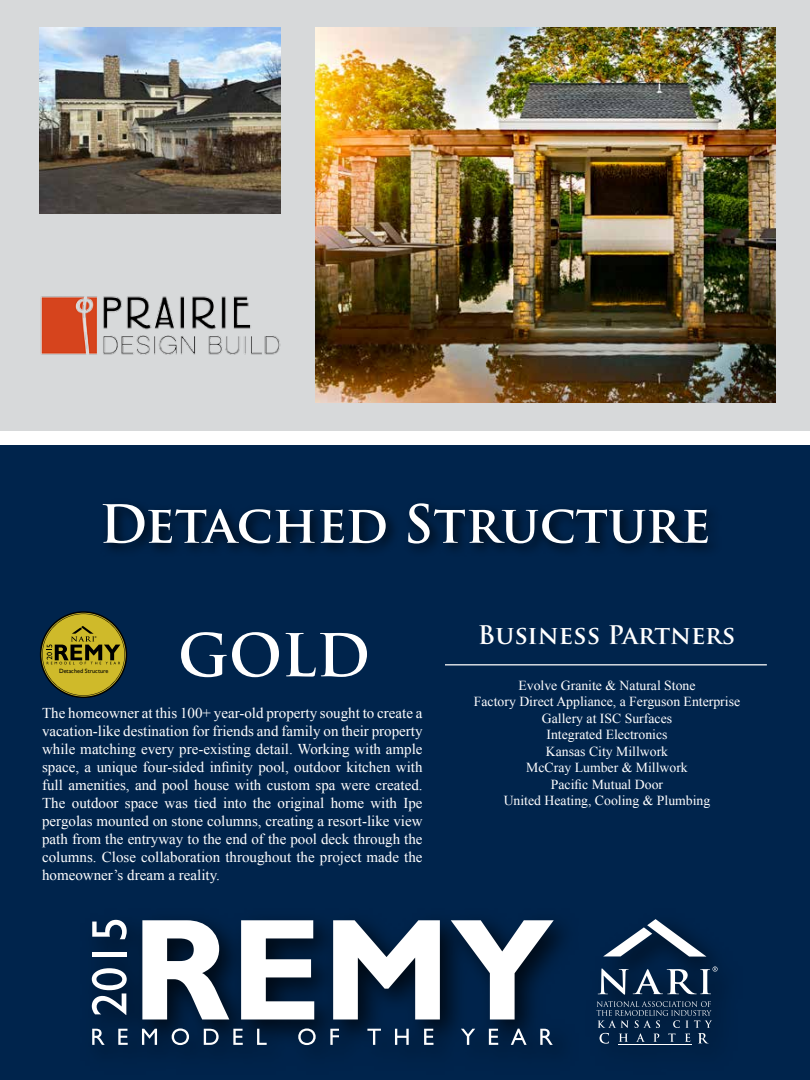
<style>
.page{position:relative;width:810px;height:1080px;background:#00244c}
.page>*{position:absolute;margin:0;border:0;box-sizing:border-box;transform-origin:0 0}
.t1{font:700 57.5px "Trajan Pro";color:#fff}
.t2{font:700 51.25px "Trajan Pro";color:#fff}
.t3{font:50px "Gill Sans";color:#fff}
.t4{font:700 25px "Trajan Pro";color:#fff}
.t5{font:15px/18px "Times New Roman";color:#fff;text-align:justify}
.t6{font:13.75px/16.5px "Times New Roman";color:#fff;text-align:center}
.t7{font:6.12px "Gill Sans";color:#000}
</style>
<div class="page">
<div style="left:0;top:0;width:810px;height:445px;background:#fff"></div>
<div style="left:0;top:0;width:810px;height:431px;background:#d7d9da"></div>
<img style="left:92px;top:920px;width:627px;height:129px">
<svg style="left:603px;top:919px;width:103px;height:38px"></svg>
<svg style="left:598px;top:966px;width:120px;height:29px"></svg>
<svg style="left:596px;top:1001px;width:116px;height:43px"></svg>
<hr style="left:618px;top:1044px;width:74px;height:1px;background:#fff">
<svg style="left:142px;top:920px;width:87px;height:99px;background:#a7afb8"></svg>
<svg style="left:241px;top:920px;width:73px;height:99px;background:#afb6be"></svg>
<svg style="left:333px;top:920px;width:107px;height:99px"></svg>
<svg style="left:451px;top:920px;width:103px;height:99px"></svg>
<svg style="left:92px;top:1029px;width:13px;height:16px"></svg>
<svg style="left:118px;top:1029px;width:10px;height:16px"></svg>
<svg style="left:142px;top:1029px;width:15px;height:16px"></svg>
<svg style="left:172px;top:1028px;width:17px;height:17px"></svg>
<svg style="left:204px;top:1029px;width:15px;height:16px"></svg>
<svg style="left:233px;top:1029px;width:10px;height:16px"></svg>
<svg style="left:257px;top:1029px;width:10px;height:16px"></svg>
<svg style="left:298px;top:1028px;width:18px;height:17px"></svg>
<svg style="left:330px;top:1029px;width:9px;height:16px"></svg>
<svg style="left:367px;top:1029px;width:14px;height:16px"></svg>
<svg style="left:395px;top:1029px;width:14px;height:16px"></svg>
<svg style="left:424px;top:1029px;width:9px;height:16px"></svg>
<svg style="left:461px;top:1029px;width:14px;height:16px"></svg>
<svg style="left:489px;top:1029px;width:9px;height:16px"></svg>
<svg style="left:511px;top:1029px;width:16px;height:16px"></svg>
<svg style="left:540px;top:1029px;width:13px;height:16px"></svg>
<img style="left:315px;top:27px;width:460px;height:375px">
<img style="left:40px;top:27px;width:240px;height:186px">
<div style="left:99px;top:498px;width:623px;height:60px;background:#000;opacity:.75"></div>
<hr style="left:445px;top:664px;width:322px;height:1px;background:#fff">
<img style="left:40px;top:296px;width:240px;height:59px">
<svg style="left:40px;top:611px;width:87px;height:87px"></svg>
<h2 class="t2" style="left:99px;top:492px;width:613px">Detached Structure</h2>
<p class="t7" style="left:59px;top:668px;width:51px">Detached Structure</p>
<h1 class="t1" style="left:178px;top:620px;width:194px">GOLD</h1>
<p class="t5" style="left:42px;top:704px;width:382px">The homeowner at this 100+ year-old property sought to create a vacation-like destination for friends and family on their property while matching every pre-existing detail. Working with ample space, a unique four-sided infinity pool, outdoor kitchen with full amenities, and pool house with custom spa were created.<br>The outdoor space was tied into the original home with Ipe pergolas mounted on stone columns, creating a resort-like view path from the entryway to the end of the pool deck through the columns. Close collaboration throughout the project made the homeowner’s dream a reality.</p>
<h3 class="t3" style="left:80px;top:1017px;width:102px;rotate:-90deg">2015</h3>
<h3 class="t4" style="left:478px;top:619px;width:259px">Business Partners</h3>
<p class="t6" style="left:474px;top:677px;width:268px">Evolve Granite &amp; Natural Stone<br>Factory Direct Appliance, a Ferguson Enterprise<br>Gallery at ISC Surfaces<br>Integrated Electronics<br>Kansas City Millwork<br>McCray Lumber &amp; Millwork<br>Pacific Mutual Door<br>United Heating, Cooling &amp; Plumbing</p>
</div>
